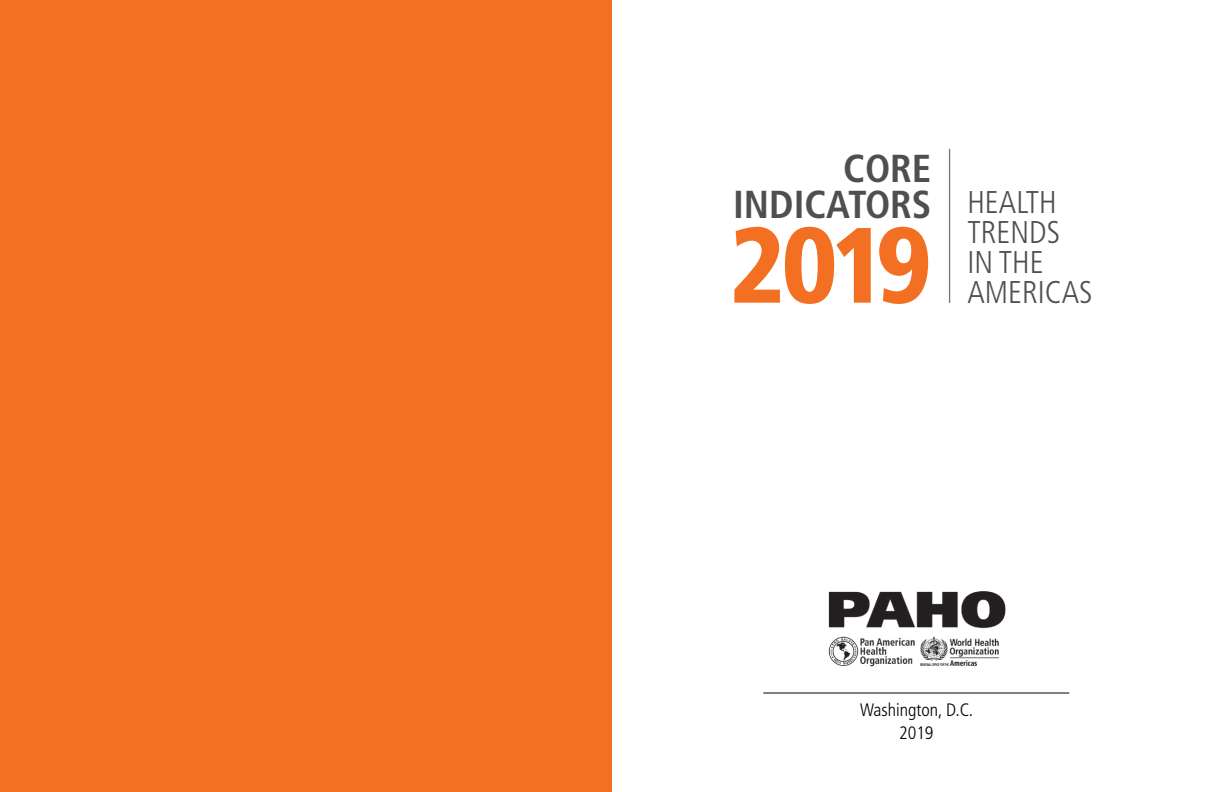
<style>
.page{position:relative;width:1224px;height:792px;background:#fff}
.page>*{position:absolute;margin:0;border:0;box-sizing:border-box;transform-origin:0 0}
.t1{font:900 condensed 106.9px "Frutiger";color:#f36f21}
.t2{font:700 condensed 39px/36.5px "Frutiger";color:#4f4f51;text-align:right}
.t3{font:300 condensed 31.4px/30.2px "Frutiger";color:#4f4f51}
.t4{font:300 condensed 18px/23px "Frutiger";color:#000;text-align:center}
</style>
<div class="page">
<div style="left:0;top:0;width:612px;height:792px;background:#f36f21"></div>
<hr style="left:949px;top:149px;width:1px;height:154px;background:#69757c">
<img style="left:828px;top:591px;width:178px;height:76px">
<hr style="left:763px;top:693px;width:306px;height:1px;background:#000">
<p class="t2" style="left:733px;top:150px;width:200px">CORE<br>INDICATORS</p>
<h1 class="t1" style="left:729px;top:201px;width:204px">2019</h1>
<p class="t3" style="left:967px;top:187px;width:127px">HEALTH<br>TRENDS<br>IN THE<br>AMERICAS</p>
<p class="t4" style="left:860px;top:698px;width:114px">Washington, D.C.<br>2019</p>
</div>
